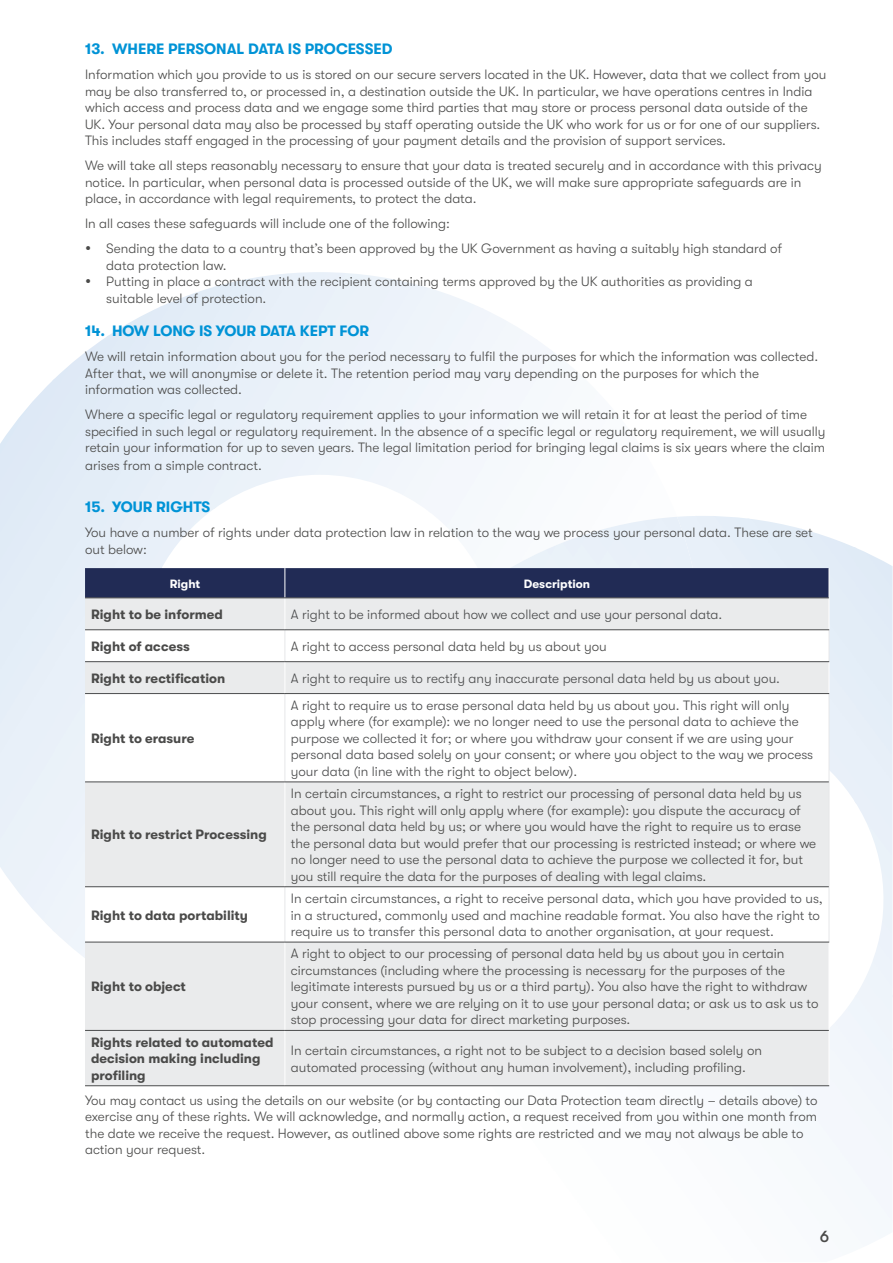
<style>
.page{position:relative;width:893px;height:1263px;background:#fff}
.page>*{position:absolute;margin:0;border:0;box-sizing:border-box;transform-origin:0 0}
.t1{font:500 16.5px "GT Walsheim";color:#4a4a49}
.t2{font:700 15px "GT Walsheim";color:#0093d6}
.OSB_body{font:300 13.5px/16.5px "GT Walsheim";color:#4a4a49}
.OSB_body-2{font:300 13.5px/16.5px "GT Walsheim";color:#4b4c4d}
.OSB_body-3{font:700 13.5px/16.5px "GT Walsheim";color:#4a4a49}
.t3{font:700 12px "GT Walsheim";color:#fff}
</style>
<div class="page">
<img style="left:855px;top:548px;width:38px;height:449px">
<img style="left:680px;top:516px;width:17px;height:1px">
<div style="left:85px;top:568px;width:744px;height:30px;background:#212b55"></div>
<div style="left:85px;top:599px;width:744px;height:486px;background:#eaebec"></div>
<svg style="left:85px;top:630px;width:744px;height:31px"></svg>
<svg style="left:85px;top:694px;width:744px;height:248px"></svg>
<hr style="left:285px;top:598px;width:1px;height:32px;background:#fff">
<hr style="left:285px;top:568px;width:1px;height:30px;background:#fff">
<hr style="left:285px;top:630px;width:1px;height:31px;background:#e6e7e9">
<hr style="left:829px;top:630px;width:1px;height:31px;background:#e6e7e9">
<hr style="left:285px;top:662px;width:1px;height:31px;background:#fff">
<hr style="left:285px;top:694px;width:1px;height:88px;background:#e6e7e9">
<hr style="left:829px;top:694px;width:1px;height:88px;background:#e6e7e9">
<hr style="left:829px;top:782px;width:1px;height:105px;background:#e6e7e9">
<hr style="left:285px;top:887px;width:1px;height:55px;background:#e6e7e9">
<hr style="left:829px;top:887px;width:1px;height:55px;background:#e6e7e9">
<hr style="left:285px;top:942px;width:1px;height:88px;background:#fff">
<hr style="left:285px;top:1030px;width:1px;height:55px;background:#fff">
<hr style="left:285px;top:782px;width:1px;height:104px;background:#fff">
<hr style="left:85px;top:598px;width:200px;height:1px;background:#4b4c4d">
<hr style="left:285px;top:598px;width:544px;height:1px;background:#4b4c4d">
<hr style="left:85px;top:629px;width:200px;height:1px;background:#4b4c4d">
<hr style="left:285px;top:629px;width:544px;height:1px;background:#4b4c4d">
<hr style="left:85px;top:661px;width:200px;height:1px;background:#4b4c4d">
<hr style="left:285px;top:661px;width:544px;height:1px;background:#4b4c4d">
<hr style="left:85px;top:693px;width:200px;height:1px;background:#4b4c4d">
<hr style="left:285px;top:693px;width:544px;height:1px;background:#4b4c4d">
<hr style="left:85px;top:782px;width:200px;height:1px;background:#4b4c4d">
<hr style="left:285px;top:782px;width:544px;height:1px;background:#4b4c4d">
<hr style="left:85px;top:886px;width:200px;height:1px;background:#4b4c4d">
<hr style="left:285px;top:886px;width:544px;height:1px;background:#4b4c4d">
<hr style="left:85px;top:942px;width:200px;height:1px;background:#4b4c4d">
<hr style="left:285px;top:942px;width:544px;height:1px;background:#4b4c4d">
<hr style="left:85px;top:1030px;width:200px;height:1px;background:#4b4c4d">
<hr style="left:285px;top:1030px;width:544px;height:1px;background:#4b4c4d">
<hr style="left:85px;top:1085px;width:200px;height:1px;background:#4b4c4d">
<hr style="left:285px;top:1085px;width:544px;height:1px;background:#4b4c4d">
<p class="t2" style="left:85px;top:40px;width:309px">13. WHERE PERSONAL DATA IS PROCESSED</p>
<p class="OSB_body" style="left:85px;top:66px;width:743px">Information which you provide to us is stored on our secure servers located in the UK. However, data that we collect from you may be also transferred to, or processed in, a destination outside the UK. In particular, we have operations centres in India which access and process data and we engage some third parties that may store or process personal data outside of the UK. Your personal data may also be processed by staff operating outside the UK who work for us or for one of our suppliers.<br>This includes staff engaged in the processing of your payment details and the provision of support services.</p>
<p class="OSB_body" style="left:85px;top:157px;width:738px">We will take all steps reasonably necessary to ensure that your data is treated securely and in accordance with this privacy notice. In particular, when personal data is processed outside of the UK, we will make sure appropriate safeguards are in place, in accordance with legal requirements, to protect the data.</p>
<p class="OSB_body" style="left:85px;top:215px;width:366px">In all cases these safeguards will include one of the following:</p>
<p class="OSB_body" style="left:106px;top:240px;width:677px">Sending the data to a country that’s been approved by the UK Government as having a suitably high standard of data protection law.</p>
<p class="OSB_body" style="left:106px;top:273px;width:648px">Putting in place a contract with the recipient containing terms approved by the UK authorities as providing a suitable level of protection.</p>
<p class="t2" style="left:85px;top:322px;width:286px">14. HOW LONG IS YOUR DATA KEPT FOR</p>
<p class="OSB_body" style="left:85px;top:348px;width:735px">We will retain information about you for the period necessary to fulfil the purposes for which the information was collected.<br>After that, we will anonymise or delete it. The retention period may vary depending on the purposes for which the information was collected.</p>
<p class="OSB_body" style="left:85px;top:406px;width:742px">Where a specific legal or regulatory requirement applies to your information we will retain it for at least the period of time specified in such legal or regulatory requirement. In the absence of a specific legal or regulatory requirement, we will usually retain your information for up to seven years. The legal limitation period for bringing legal claims is six years where the claim</p>
<p class="OSB_body" style="left:85px;top:457px;width:178px">arises from a simple contract.</p>
<p class="t2" style="left:85px;top:498px;width:127px">15. YOUR RIGHTS</p>
<p class="OSB_body" style="left:85px;top:524px;width:729px">You have a number of rights under data protection law in relation to the way we process your personal data. These are set out below:</p>
<p class="t3" style="left:170px;top:577px;width:32px">Right</p>
<p class="t3" style="left:524px;top:577px;width:68px">Description</p>
<p class="OSB_body-3" style="left:91px;top:606px;width:133px">Right to be informed</p>
<p class="OSB_body-2" style="left:291px;top:606px;width:433px">A right to be informed about how we collect and use your personal data.</p>
<p class="OSB_body-3" style="left:91px;top:638px;width:100px">Right of access</p>
<p class="OSB_body" style="left:291px;top:638px;width:317px">A right to access personal data held by us about you</p>
<p class="OSB_body-3" style="left:91px;top:670px;width:136px">Right to rectification</p>
<p class="OSB_body-2" style="left:291px;top:670px;width:491px">A right to require us to rectify any inaccurate personal data held by us about you.</p>
<p class="OSB_body-3" style="left:91px;top:730px;width:105px">Right to erasure</p>
<p class="OSB_body-3" style="left:91px;top:826px;width:177px">Right to restrict Processing</p>
<p class="OSB_body-3" style="left:91px;top:907px;width:159px">Right to data portability</p>
<p class="OSB_body-3" style="left:91px;top:978px;width:96px">Right to object</p>
<p class="OSB_body-2" style="left:291px;top:697px;width:524px">A right to require us to erase personal data held by us about you. This right will only apply where (for example): we no longer need to use the personal data to achieve the purpose we collected it for; or where you withdraw your consent if we are using your personal data based solely on your consent; or where you object to the way we process your data (in line with the right to object below).</p>
<p class="OSB_body" style="left:291px;top:785px;width:527px">In certain circumstances, a right to restrict our processing of personal data held by us about you. This right will only apply where (for example): you dispute the accuracy of the personal data held by us; or where you would have the right to require us to erase the personal data but would prefer that our processing is restricted instead; or where we no longer need to use the personal data to achieve the purpose we collected it for, but you still require the data for the purposes of dealing with legal claims.</p>
<p class="OSB_body-2" style="left:291px;top:890px;width:533px">In certain circumstances, a right to receive personal data, which you have provided to us, in a structured, commonly used and machine readable format. You also have the right to require us to transfer this personal data to another organisation, at your request.</p>
<p class="OSB_body" style="left:291px;top:946px;width:529px">A right to object to our processing of personal data held by us about you in certain circumstances (including where the processing is necessary for the purposes of the legitimate interests pursued by us or a third party). You also have the right to withdraw your consent, where we are relying on it to use your personal data; or ask us to ask us to stop processing your data for direct marketing purposes.</p>
<p class="OSB_body-3" style="left:91px;top:1034px;width:184px">Rights related to automated decision making including profiling</p>
<p class="OSB_body" style="left:291px;top:1042px;width:473px">In certain circumstances, a right not to be subject to a decision based solely on automated processing (without any human involvement), including profiling.</p>
<p class="OSB_body" style="left:85px;top:1092px;width:734px">You may contact us using the details on our website (or by contacting our Data Protection team directly – details above) to exercise any of these rights. We will acknowledge, and normally action, a request received from you within one month from the date we receive the request. However, as outlined above some rights are restricted and we may not always be able to action your request.</p>
<p class="t1" style="left:820px;top:1226px;width:11px">6</p>
</div>
